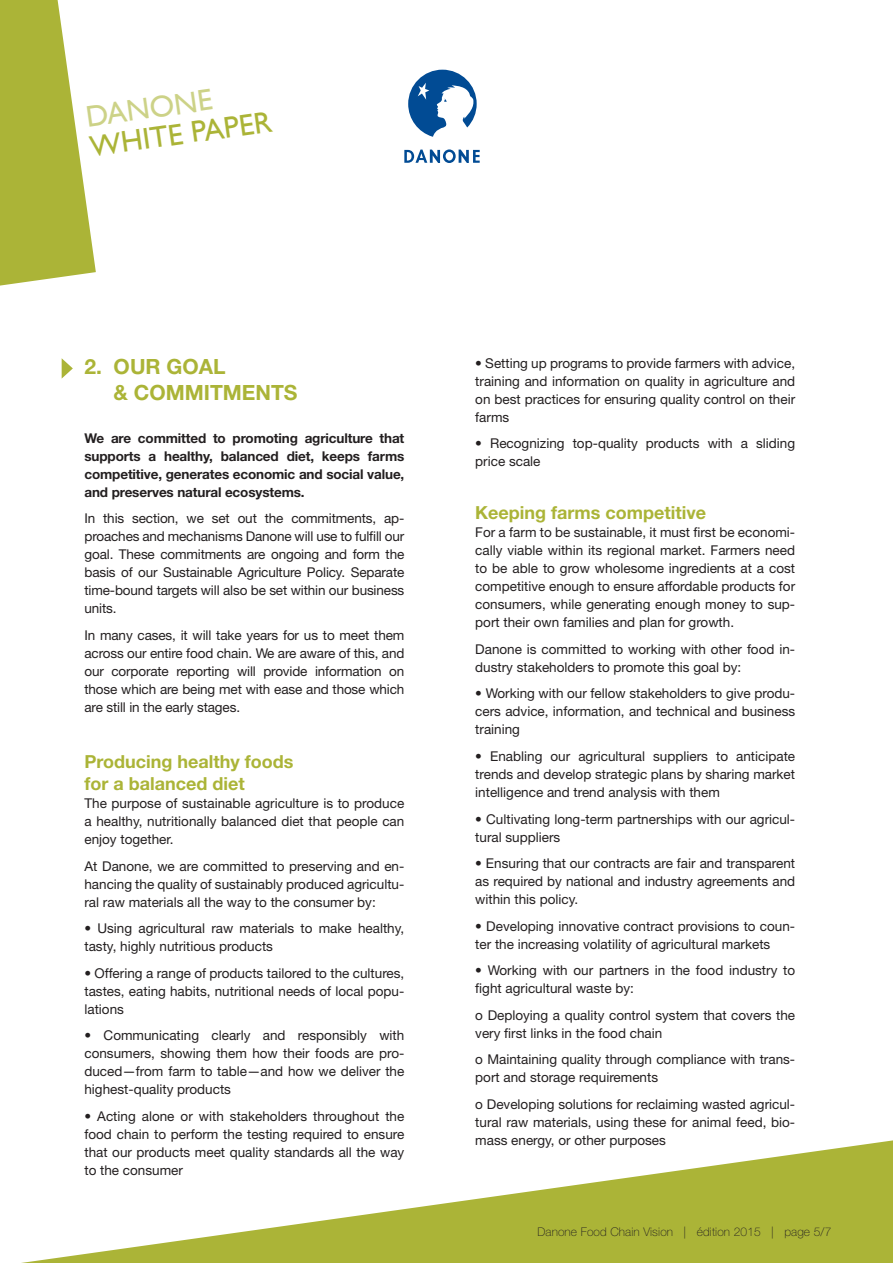
<style>
.page{position:relative;width:893px;height:1263px;background:#fff}
.page>*{position:absolute;margin:0;border:0;box-sizing:border-box;transform-origin:0 0}
.t1{font:30px/29.8px "Gill Sans";color:#abb437}
.t2{font:700 21px/25.2px "Helvetica Neue LT Std";color:#abb437}
.t3{font:700 18px/21.6px "Helvetica Neue LT Std";color:#abb437}
.t4{font:13.5px/18px "Helvetica Neue LT Std";color:#231f20;text-align:justify}
.t5{font:700 13.5px/18px "Helvetica Neue LT Std";letter-spacing:-.01em;color:#231f20;text-align:justify}
.t6{font:100 12px "Helvetica Neue LT Std";letter-spacing:.01em;color:#231f20}
</style>
<div class="page">
<svg style="left:404px;top:149px;width:76px;height:14px"></svg>
<svg style="left:408px;top:70px;width:69px;height:67px"></svg>
<svg style="left:21px;top:1140px;width:872px;height:123px"></svg>
<svg style="left:0;top:0;width:96px;height:286px"></svg>
<svg style="left:62px;top:358px;width:11px;height:20px"></svg>
<h1 class="t1" style="left:84px;top:102px;width:185px;rotate:-8deg">DANONE<br>WHITE PAPER</h1>
<p class="t2" style="left:114px;top:354px;width:185px;text-indent:-29px">2. OUR GOAL<br>&amp; COMMITMENTS</p>
<p class="t5" style="left:84px;top:429px;width:321px">We are committed to promoting agriculture that supports a healthy, balanced diet, keeps farms competitive, generates economic and social value, and preserves natural ecosystems.</p>
<p class="t4" style="left:84px;top:509px;width:321px">In this section, we set out the commitments, ap&shy;proaches and mechanisms Danone will use to fulfill our goal. These commitments are ongoing and form the basis of our Sustainable Agriculture Policy. Separate time-bound targets will also be set within our business units.</p>
<p class="t4" style="left:84px;top:626px;width:321px">In many cases, it will take years for us to meet them across our entire food chain. We are aware of this, and our corporate reporting will provide information on those which are being met with ease and those which are still in the early stages.</p>
<p class="t3" style="left:84px;top:751px;width:210px">Producing healthy foods for a balanced diet</p>
<p class="t4" style="left:84px;top:794px;width:321px">The purpose of sustainable agriculture is to produce a healthy, nutritionally balanced diet that people can enjoy together.</p>
<p class="t4" style="left:84px;top:856px;width:321px">At Danone, we are committed to preserving and en&shy;hancing the quality of sustainably produced agricultu&shy;ral raw materials all the way to the consumer by:</p>
<p class="t4" style="left:84px;top:919px;width:321px">• Using agricultural raw materials to make healthy, tasty, highly nutritious products</p>
<p class="t4" style="left:84px;top:963px;width:321px">• Offering a range of products tailored to the cultures, tastes, eating habits, nutritional needs of local popu&shy;lations</p>
<p class="t4" style="left:84px;top:1026px;width:321px">• Communicating clearly and responsibly with consumers, showing them how their foods are pro&shy;duced—from farm to table—and how we deliver the highest-quality products</p>
<p class="t4" style="left:84px;top:1106px;width:321px">• Acting alone or with stakeholders throughout the food chain to perform the testing required to ensure that our products meet quality standards all the way to the consumer</p>
<p class="t4" style="left:475px;top:354px;width:321px">• Setting up programs to provide farmers with advice, training and information on quality in agriculture and on best practices for ensuring quality control on their farms</p>
<p class="t4" style="left:475px;top:434px;width:321px">• Recognizing top-quality products with a sliding price scale</p>
<p class="t3" style="left:475px;top:502px;width:232px">Keeping farms competitive</p>
<p class="t4" style="left:475px;top:523px;width:321px">For a farm to be sustainable, it must first be economi&shy;cally viable within its regional market. Farmers need to be able to grow wholesome ingredients at a cost competitive enough to ensure affordable products for consumers, while generating enough money to sup&shy;port their own families and plan for growth.</p>
<p class="t4" style="left:475px;top:640px;width:321px">Danone is committed to working with other food in&shy;dustry stakeholders to promote this goal by:</p>
<p class="t4" style="left:475px;top:684px;width:321px">• Working with our fellow stakeholders to give produ&shy;cers advice, information, and technical and business training</p>
<p class="t4" style="left:475px;top:747px;width:321px">• Enabling our agricultural suppliers to anticipate trends and develop strategic plans by sharing market intelligence and trend analysis with them</p>
<p class="t4" style="left:475px;top:809px;width:321px">• Cultivating long-term partnerships with our agricul&shy;tural suppliers</p>
<p class="t4" style="left:475px;top:854px;width:321px">• Ensuring that our contracts are fair and transparent as required by national and industry agreements and within this policy.</p>
<p class="t4" style="left:475px;top:916px;width:321px">• Developing innovative contract provisions to coun&shy;ter the increasing volatility of agricultural markets</p>
<p class="t4" style="left:475px;top:961px;width:321px">• Working with our partners in the food industry to fight agricultural waste by:</p>
<p class="t4" style="left:475px;top:1005px;width:321px">o Deploying a quality control system that covers the very first links in the food chain</p>
<p class="t4" style="left:475px;top:1050px;width:321px">o Maintaining quality through compliance with trans&shy;port and storage requirements</p>
<p class="t4" style="left:475px;top:1094px;width:321px">o Developing solutions for reclaiming wasted agricul&shy;tural raw materials, using these for animal feed, bio&shy;mass energy, or other purposes</p>
<p class="t6" style="left:537px;top:1225px;width:295px">Danone Food Chain Vision | édition 2015 | page 5/7</p>
</div>
